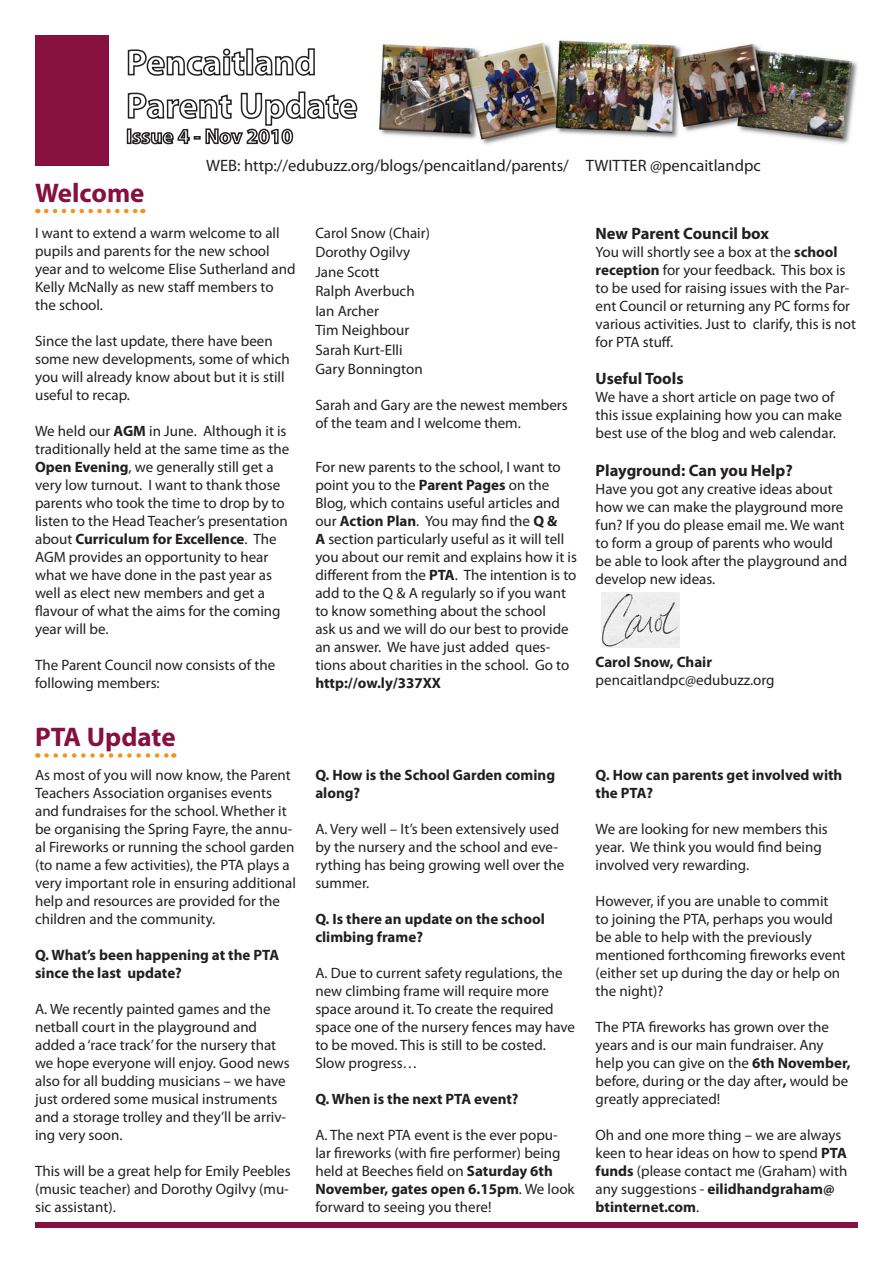
<style>
.page{position:relative;width:893px;height:1263px;background:#fff}
.page>*{position:absolute;margin:0;border:0;box-sizing:border-box;transform-origin:0 0}
.Headline{font:700 27px "Myriad Pro";color:#861140}
.Body{font:16.5px "Myriad Pro";color:#231f20}
.Body-2{font:700 16.5px "Myriad Pro";color:#231f20}
.Body-3{font:15px/18px "Myriad Pro";color:#231f20}
.Body-4{font:700 15px/18px "Myriad Pro";color:#231f20}
.s1{font-weight:700}
</style>
<div class="page">
<div style="left:35px;top:35px;width:74px;height:130px;background:#861140"></div>
<div style="left:35px;top:1222px;width:823px;height:6px;background:#861140"></div>
<svg style="left:46px;top:209px;width:97px;height:4px"></svg>
<img style="left:378px;top:40px;width:480px;height:105px">
<svg style="left:127px;top:48px;width:118px;height:28px"></svg>
<div style="left:246px;top:48px;width:7px;height:27px;border:2px solid #231f20"></div>
<svg style="left:255px;top:48px;width:60px;height:28px"></svg>
<svg style="left:127px;top:91px;width:231px;height:54px"></svg>
<svg style="left:46px;top:753px;width:128px;height:5px"></svg>
<img style="left:601px;top:593px;width:78px;height:54px">
<p class="Body" style="left:206px;top:155px;width:556px">WEB: http://edubuzz.org/blogs/pencaitland/parents/ TWITTER @pencaitlandpc</p>
<p class="Headline" style="left:35px;top:175px;width:111px">Welcome</p>
<p class="Body-3" style="left:35px;top:223px;width:262px">I want to extend a warm welcome to all pupils and parents for the new school year and to welcome Elise Sutherland and<br>Kelly McNally as new staff members to the school.</p>
<p class="Body-3" style="left:35px;top:331px;width:256px">Since the last update, there have been some new developments, some of which you will already know about but it is still useful to recap.</p>
<p class="Body-3" style="left:35px;top:421px;width:256px">We held our <span class="s1">AGM</span> in June. Although it is traditionally held at the same time as the <span class="s1">Open Evening</span>, we generally still get a very low turnout. I want to thank those parents who took the time to drop by to listen to the Head Teacher’s presentation about <span class="s1">Curriculum for Excellence</span>. The AGM provides an opportunity to hear what we have done in the past year as well as elect new members and get a flavour of what the aims for the coming year will be.</p>
<p class="Body-3" style="left:35px;top:655px;width:242px">The Parent Council now consists of the following members:</p>
<p class="Headline" style="left:35px;top:720px;width:142px">PTA Update</p>
<p class="Body-3" style="left:35px;top:766px;width:262px">As most of you will now know, the Parent Teachers Association organises events and fundraises for the school. Whether it be organising the Spring Fayre, the annu&shy;al Fireworks or running the school garden (to name a few activities), the PTA plays a very important role in ensuring additional help and resources are provided for the children and the community.</p>
<p class="Body-4" style="left:35px;top:946px;width:246px">Q. What’s been happening at the PTA since the last update?</p>
<p class="Body-3" style="left:35px;top:1000px;width:256px">A. We recently painted games and the netball court in the playground and added a ‘race track’ for the nursery that we hope everyone will enjoy. Good news also for all budding musicians – we have just ordered some musical instruments and a storage trolley and they’ll be arriv&shy;ing very soon.</p>
<p class="Body-3" style="left:35px;top:1162px;width:257px">This will be a great help for Emily Peebles (music teacher) and Dorothy Ogilvy (mu&shy;sic assistant).</p>
<p class="Body-3" style="left:315px;top:223px;width:116px">Carol Snow (Chair)</p>
<p class="Body-3" style="left:315px;top:243px;width:96px">Dorothy Ogilvy</p>
<p class="Body-3" style="left:315px;top:262px;width:66px">Jane Scott</p>
<p class="Body-3" style="left:315px;top:282px;width:101px">Ralph Averbuch</p>
<p class="Body-3" style="left:315px;top:301px;width:65px">Ian Archer</p>
<p class="Body-3" style="left:315px;top:321px;width:96px">Tim Neighbour</p>
<p class="Body-3" style="left:315px;top:340px;width:89px">Sarah Kurt-Elli</p>
<p class="Body-3" style="left:315px;top:360px;width:109px">Gary Bonnington</p>
<p class="Body-3" style="left:315px;top:396px;width:254px">Sarah and Gary are the newest members of the team and I welcome them.</p>
<p class="Body-3" style="left:315px;top:457px;width:263px">For new parents to the school, I want to point you to the <span class="s1">Parent Pages</span> on the Blog, which contains useful articles and our <span class="s1">Action Plan</span>. You may find the <span class="s1">Q &amp;<br>A</span> section particularly useful as it will tell you about our remit and explains how it is different from the <span class="s1">PTA</span>. The intention is to add to the Q &amp; A regularly so if you want to know something about the school<br>ask us and we will do our best to provide an answer. We have just added ques&shy;tions about charities in the school. Go to <span class="s1">http://ow.ly/337XX</span></p>
<p class="Body-2" style="left:596px;top:222px;width:175px">New Parent Council box</p>
<p class="Body-3" style="left:596px;top:242px;width:262px">You will shortly see a box at the <span class="s1">school reception</span> for your feedback. This box is to be used for raising issues with the Par&shy;ent Council or returning any PC forms for various activities. Just to clarify, this is not for PTA stuff.</p>
<p class="Body-2" style="left:596px;top:368px;width:89px">Useful Tools</p>
<p class="Body-3" style="left:596px;top:388px;width:248px">We have a short article on page two of this issue explaining how you can make best use of the blog and web calendar.</p>
<p class="Body-2" style="left:596px;top:460px;width:199px">Playground: Can you Help?</p>
<p class="Body-3" style="left:596px;top:480px;width:253px">Have you got any creative ideas about how we can make the playground more fun? If you do please email me. We want to form a group of parents who would be able to look after the playground and develop new ideas.</p>
<p class="Body-4" style="left:596px;top:652px;width:118px">Carol Snow, Chair</p>
<p class="Body-3" style="left:596px;top:671px;width:181px">pencaitlandpc@edubuzz.org</p>
<p class="Body-4" style="left:315px;top:766px;width:241px">Q. How is the School Garden coming along?</p>
<p class="Body-3" style="left:315px;top:820px;width:251px">A. Very well – It’s been extensively used by the nursery and the school and eve&shy;rything has being growing well over the summer.</p>
<p class="Body-4" style="left:315px;top:910px;width:231px">Q. Is there an update on the school climbing frame?</p>
<p class="Body-3" style="left:315px;top:964px;width:261px">A. Due to current safety regulations, the new climbing frame will require more space around it. To create the required space one of the nursery fences may have to be moved. This is still to be costed.<br>Slow progress…</p>
<p class="Body-4" style="left:315px;top:1090px;width:205px">Q. When is the next PTA event?</p>
<p class="Body-3" style="left:315px;top:1126px;width:261px">A. The next PTA event is the ever popu&shy;lar fireworks (with fire performer) being held at Beeches field on <span class="s1">Saturday 6th November, gates open 6.15pm</span>. We look forward to seeing you there!</p>
<p class="Body-4" style="left:596px;top:766px;width:248px">Q. How can parents get involved with the PTA?</p>
<p class="Body-3" style="left:596px;top:820px;width:234px">We are looking for new members this year. We think you would find being involved very rewarding.</p>
<p class="Body-3" style="left:596px;top:892px;width:251px">However, if you are unable to commit<br>to joining the PTA, perhaps you would be able to help with the previously mentioned forthcoming fireworks event (either set up during the day or help on the night)?</p>
<p class="Body-3" style="left:596px;top:1018px;width:257px">The PTA fireworks has grown over the years and is our main fundraiser. Any help you can give on the <span class="s1">6th November, </span>before, during or the day after<span class="s1">,</span> would be greatly appreciated!</p>
<p class="Body-3" style="left:596px;top:1126px;width:253px">Oh and one more thing – we are always keen to hear ideas on how to spend <span class="s1">PTA funds</span> (please contact me (Graham) with any suggestions - <span class="s1">eilidhandgraham@ btinternet.com</span>.</p>
</div>
